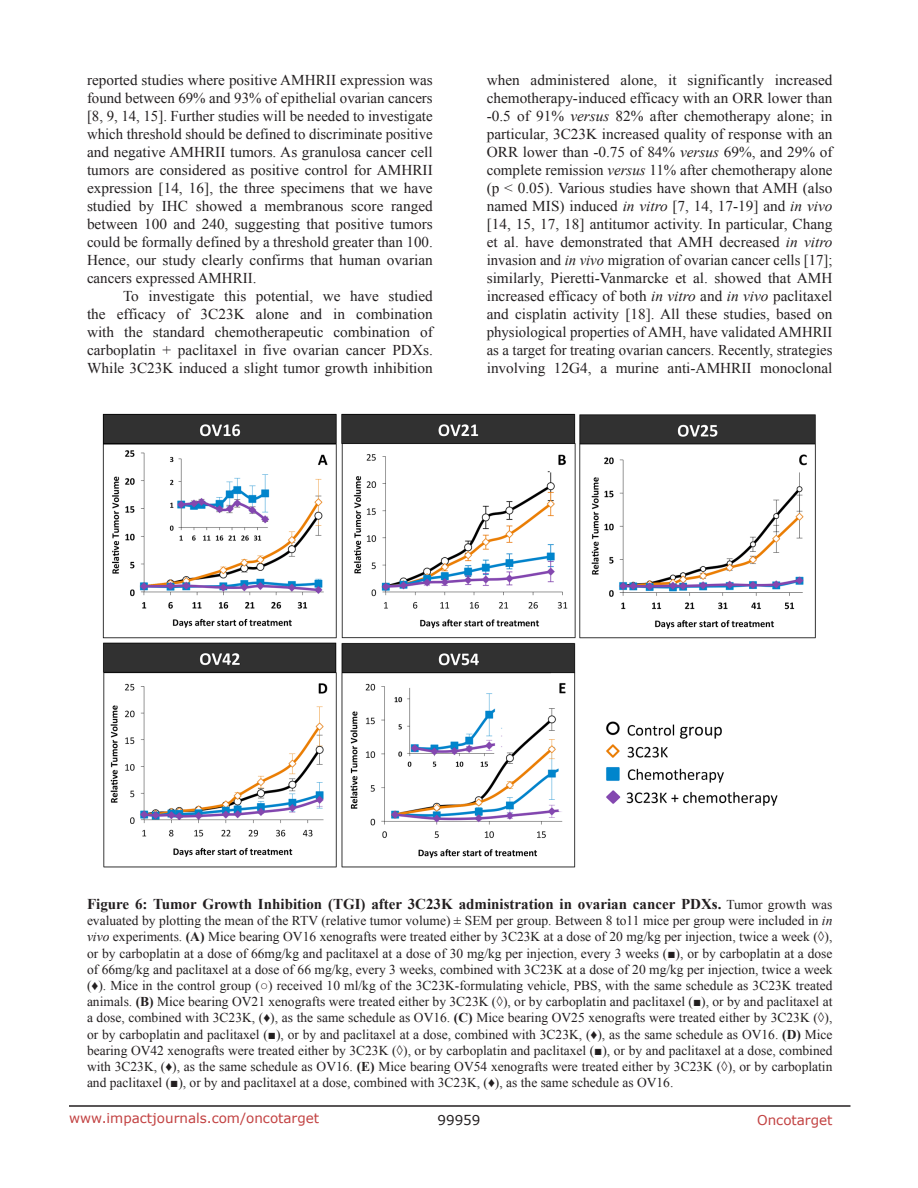
<style>
.page{position:relative;width:918px;height:1188px;background:#fff}
.page>*{position:absolute;margin:0;border:0;box-sizing:border-box;transform-origin:0 0}
.BodyText{font:15px/18px "Times New Roman";color:#231f20;text-align:justify}
.figuretext{font:700 15px "Times New Roman";color:#231f20}
.figuretext-2{font:13.5px/16.2px "Times New Roman";color:#231f20;text-align:justify}
.t1{font:13.5px "Verdana";color:#c24141}
.t2{font:13.5px "Verdana";color:#231f20}
.s1{font-style:italic}
.s2{font-weight:400;font-size:13.5px}
.s3{font-weight:700}
</style>
<div class="page">
<hr style="left:69px;top:1105px;width:781px;height:2px;background:#231f20">
<img style="left:102px;top:413px;width:714px;height:455px">
<p class="BodyText" style="left:87px;top:71px;width:347px">reported studies where positive AMHRII expression was found between 69% and 93% of epithelial ovarian cancers [8, 9, 14, 15]. Further studies will be needed to investigate which threshold should be defined to discriminate positive and negative AMHRII tumors. As granulosa cancer cell tumors are considered as positive control for AMHRII expression [14, 16], the three specimens that we have studied by IHC showed a membranous score ranged between 100 and 240, suggesting that positive tumors could be formally defined by a threshold greater than 100.<br>Hence, our study clearly confirms that human ovarian cancers expressed AMHRII.</p>
<p class="BodyText" style="left:87px;top:287px;width:347px;text-indent:36px">To investigate this potential, we have studied the efficacy of 3C23K alone and in combination with the standard chemotherapeutic combination of carboplatin + paclitaxel in five ovarian cancer PDXs.<br>While 3C23K induced a slight tumor growth inhibition</p>
<p class="BodyText" style="left:487px;top:71px;width:347px">when administered alone, it significantly increased chemotherapy-induced efficacy with an ORR lower than -0.5 of 91% <span class="s1">versus</span> 82% after chemotherapy alone; in particular, 3C23K increased quality of response with an ORR lower than -0.75 of 84% <span class="s1">versus</span> 69%, and 29% of complete remission <span class="s1">versus</span> 11% after chemotherapy alone (p &lt; 0.05). Various studies have shown that AMH (also named MIS) induced <span class="s1">in vitro</span> [7, 14, 17-19] and <span class="s1">in vivo </span>[14, 15, 17, 18] antitumor activity. In particular, Chang et al. have demonstrated that AMH decreased <span class="s1">in vitro </span>invasion and <span class="s1">in vivo</span> migration of ovarian cancer cells [17]; similarly, Pieretti-Vanmarcke et al. showed that AMH increased efficacy of both <span class="s1">in vitro</span> and <span class="s1">in vivo</span> paclitaxel and cisplatin activity [18]. All these studies, based on physiological properties of AMH, have validated AMHRII as a target for treating ovarian cancers. Recently, strategies involving 12G4, a murine anti-AMHRII monoclonal</p>
<p class="figuretext" style="left:87px;top:894px;width:747px">Figure 6: Tumor Growth Inhibition (TGI) after 3C23K administration in ovarian cancer PDXs. <span class="s2">Tumor growth was</span></p>
<p class="figuretext-2" style="left:87px;top:912px;width:747px">evaluated by plotting the mean of the RTV (relative tumor volume) ± SEM per group. Between 8 to11 mice per group were included in <span class="s1">in vivo</span> experiments. <span class="s3">(A)</span> Mice bearing OV16 xenografts were treated either by 3C23K at a dose of 20 mg/kg per injection, twice a week (◊), or by carboplatin at a dose of 66mg/kg and paclitaxel at a dose of 30 mg/kg per injection, every 3 weeks (■), or by carboplatin at a dose of 66mg/kg and paclitaxel at a dose of 66 mg/kg, every 3 weeks, combined with 3C23K at a dose of 20 mg/kg per injection, twice a week (♦). Mice in the control group (○) received 10 ml/kg of the 3C23K-formulating vehicle, PBS, with the same schedule as 3C23K treated animals. <span class="s3">(B)</span> Mice bearing OV21 xenografts were treated either by 3C23K (◊), or by carboplatin and paclitaxel (■), or by and paclitaxel at a dose, combined with 3C23K, (♦), as the same schedule as OV16. <span class="s3">(C)</span> Mice bearing OV25 xenografts were treated either by 3C23K (◊), or by carboplatin and paclitaxel (■), or by and paclitaxel at a dose, combined with 3C23K, (♦), as the same schedule as OV16. <span class="s3">(D)</span> Mice bearing OV42 xenografts were treated either by 3C23K (◊), or by carboplatin and paclitaxel (■), or by and paclitaxel at a dose, combined with 3C23K, (♦), as the same schedule as OV16. <span class="s3">(E)</span> Mice bearing OV54 xenografts were treated either by 3C23K (◊), or by carboplatin and paclitaxel (■), or by and paclitaxel at a dose, combined with 3C23K, (♦), as the same schedule as OV16.</p>
<p class="t1" style="left:69px;top:1109px;width:252px">www.impactjournals.com/oncotarget</p>
<p class="t2" style="left:438px;top:1111px;width:44px">99959</p>
<p class="t1" style="left:757px;top:1111px;width:77px">Oncotarget</p>
</div>
